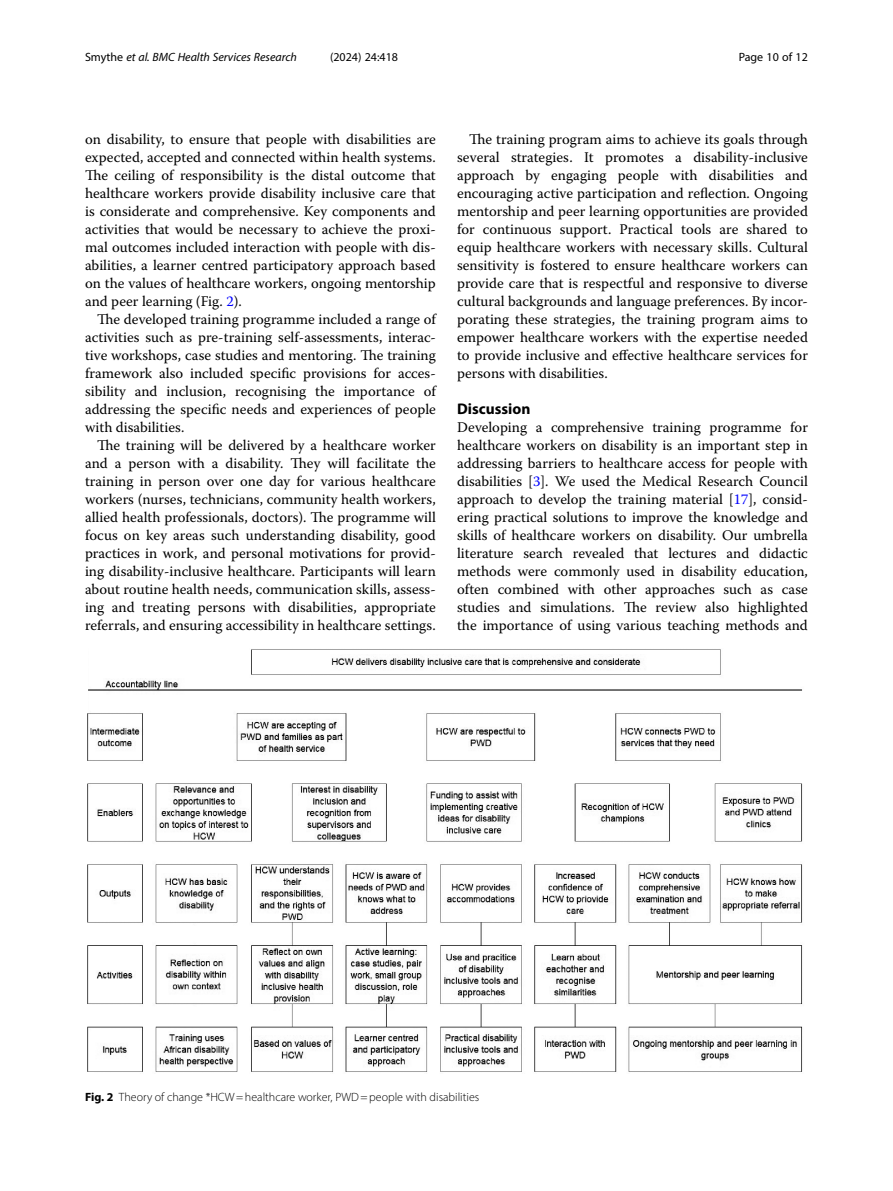
<style>
.page{position:relative;width:893px;height:1191px;background:#fff}
.page>*{position:absolute;margin:0;border:0;box-sizing:border-box;transform-origin:0 0}
.Head_1{font:700 15.45px "Myriad Pro";color:#000}
.Body_Text_Indent{font:14.7px/18px "Warnock Pro";color:#000;text-align:justify}
.Body_Text{font:14.7px/18px "Warnock Pro";color:#000;text-align:justify}
.Figure_Caption{font:300 12px "Myriad Pro";color:#000}
.t1{font:italic 12px "Myriad Pro";color:#000}
.t2{font:12px "Myriad Pro";color:#000}
.s1{font-style:normal}
.s2{color:#00f}
.s3{font-weight:700}
</style>
<div class="page">
<img style="left:87px;top:649px;width:716px;height:423px">
<p class="t1" style="left:85px;top:50px;width:213px"><span class="s1">Smythe</span> et al. BMC Health Services Research</p>
<p class="t2" style="left:330px;top:50px;width:70px">(2024) 24:418</p>
<p class="t2" style="left:739px;top:50px;width:71px">Page 10 of 12</p>
<p class="Body_Text" style="left:85px;top:130px;width:352px">on disability, to ensure that people with disabilities are expected, accepted and connected within health systems.<br>The ceiling of responsibility is the distal outcome that healthcare workers provide disability inclusive care that is considerate and comprehensive. Key components and activities that would be necessary to achieve the proxi&shy;mal outcomes included interaction with people with dis&shy;abilities, a learner centred participatory approach based on the values of healthcare workers, ongoing mentorship and peer learning (Fig. <span class="s2">2</span>).</p>
<p class="Body_Text_Indent" style="left:85px;top:310px;width:352px;text-indent:12px">The developed training programme included a range of activities such as pre-training self-assessments, interac&shy;tive workshops, case studies and mentoring. The training framework also included specific provisions for acces&shy;sibility and inclusion, recognising the importance of addressing the specific needs and experiences of people with disabilities.</p>
<p class="Body_Text_Indent" style="left:85px;top:436px;width:352px;text-indent:12px">The training will be delivered by a healthcare worker and a person with a disability. They will facilitate the training in person over one day for various healthcare workers (nurses, technicians, community health workers, allied health professionals, doctors). The programme will focus on key areas such understanding disability, good practices in work, and personal motivations for provid&shy;ing disability-inclusive healthcare. Participants will learn about routine health needs, communication skills, assess&shy;ing and treating persons with disabilities, appropriate referrals, and ensuring accessibility in healthcare settings.</p>
<p class="Body_Text_Indent" style="left:457px;top:130px;width:352px;text-indent:12px">The training program aims to achieve its goals through several strategies. It promotes a disability-inclusive approach by engaging people with disabilities and encouraging active participation and reflection. Ongoing mentorship and peer learning opportunities are provided for continuous support. Practical tools are shared to equip healthcare workers with necessary skills. Cultural sensitivity is fostered to ensure healthcare workers can provide care that is respectful and responsive to diverse cultural backgrounds and language preferences. By incor&shy;porating these strategies, the training program aims to empower healthcare workers with the expertise needed to provide inclusive and effective healthcare services for persons with disabilities.</p>
<p class="Head_1" style="left:457px;top:399px;width:75px">Discussion</p>
<p class="Body_Text" style="left:457px;top:418px;width:352px">Developing a comprehensive training programme for healthcare workers on disability is an important step in addressing barriers to healthcare access for people with disabilities [<span class="s2">3</span>]. We used the Medical Research Council approach to develop the training material [<span class="s2">17</span>], consid&shy;ering practical solutions to improve the knowledge and skills of healthcare workers on disability. Our umbrella literature search revealed that lectures and didactic methods were commonly used in disability education, often combined with other approaches such as case studies and simulations. The review also highlighted the importance of using various teaching methods and</p>
<p class="Figure_Caption" style="left:85px;top:1089px;width:396px"><span class="s3">Fig. 2</span> Theory of change *HCW=healthcare worker, PWD=people with disabilities</p>
</div>
